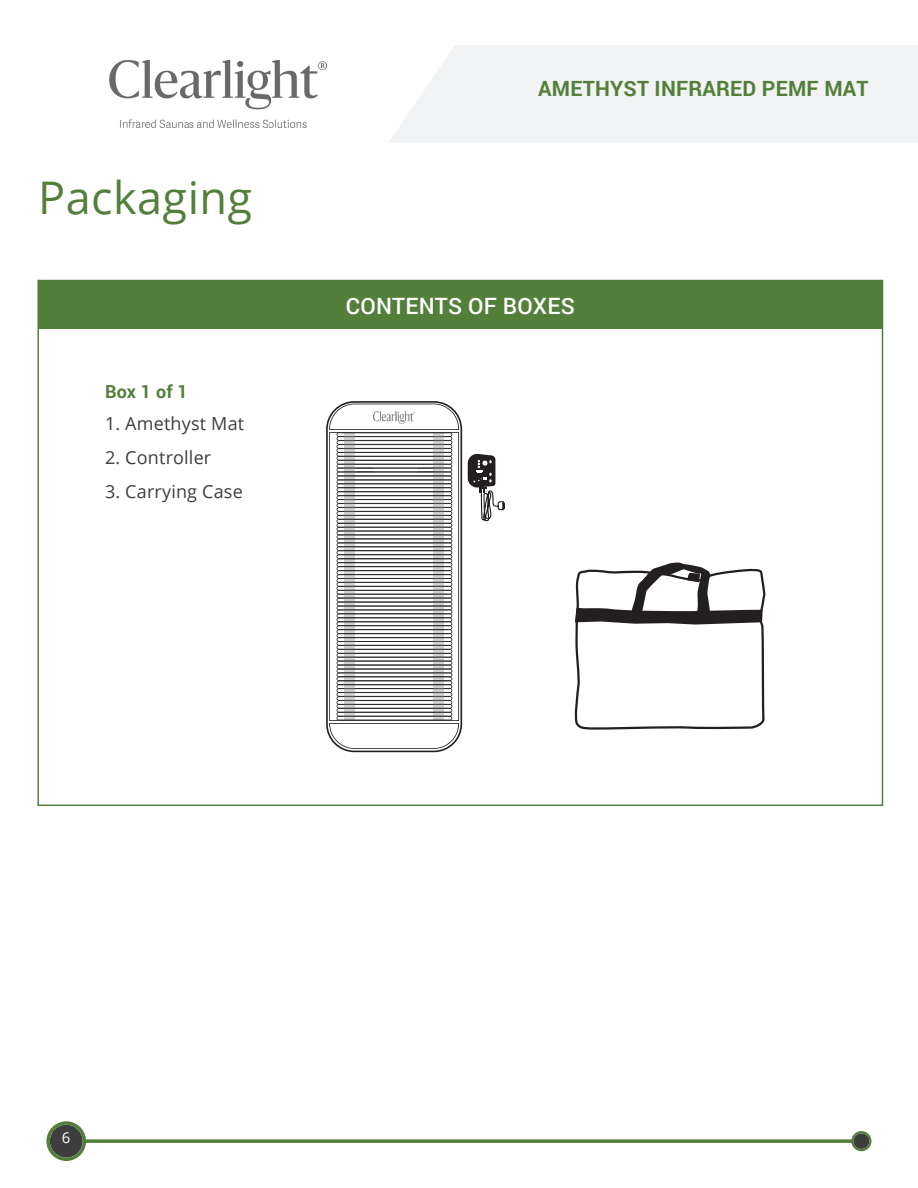
<style>
.page{position:relative;width:918px;height:1188px;background:#fff}
.page>*{position:absolute;margin:0;border:0;box-sizing:border-box;transform-origin:0 0}
.t1{font:45px "Open Sans";letter-spacing:.01em;color:#527f3a}
.t2{font:500 22.5px "Roboto";letter-spacing:.01em;color:#fff}
.t3{font:700 21px "Roboto";letter-spacing:.01em;color:#527f3a}
.t4{font:18px "Open Sans";letter-spacing:.01em;color:#3e3e3f}
.t5{font:700 18px "Roboto";color:#527f3a}
.t6{font:15px "Open Sans";color:#fff}
</style>
<div class="page">
<div style="left:0;top:45px;width:918px;height:98px;background:#f2f3f4"></div>
<svg style="left:0;top:45px;width:454px;height:98px;fill:#fff"></svg>
<svg style="left:46px;top:1121px;width:825px;height:40px"></svg>
<img style="left:110px;top:60px;width:216px;height:68px">
<div style="left:38px;top:281px;width:844px;height:48px;background:#527f3a"></div>
<svg style="left:574px;top:562px;width:192px;height:168px"></svg>
<svg style="left:326px;top:401px;width:136px;height:351px"></svg>
<svg style="left:329px;top:404px;width:130px;height:345px"></svg>
<hr style="left:337px;top:712px;width:115px;height:4px;background:#373334;border-radius:2px">
<hr style="left:337px;top:713px;width:115px;height:3px;background:#231f20">
<svg style="left:337px;top:716px;width:115px;height:4px"></svg>
<hr style="left:337px;top:717px;width:115px;height:3px;background:#231f20">
<img style="left:373px;top:412px;width:42px;height:12px">
<svg style="left:468px;top:454px;width:37px;height:67px"></svg>
<p class="t1" style="left:38px;top:166px;width:216px">Packaging</p>
<p class="t5" style="left:105px;top:379px;width:84px">Box 1 of 1</p>
<p class="t4" style="left:105px;top:411px;width:141px">1. Amethyst Mat</p>
<p class="t4" style="left:105px;top:445px;width:108px">2. Controller</p>
<p class="t4" style="left:105px;top:479px;width:139px">3. Carrying Case</p>
<p class="t3" style="left:538px;top:74px;width:332px">AMETHYST INFRARED PEMF MAT</p>
<p class="t2" style="left:346px;top:290px;width:230px">CONTENTS OF BOXES</p>
<p class="t6" style="left:62px;top:1127px;width:10px">6</p>
</div>
